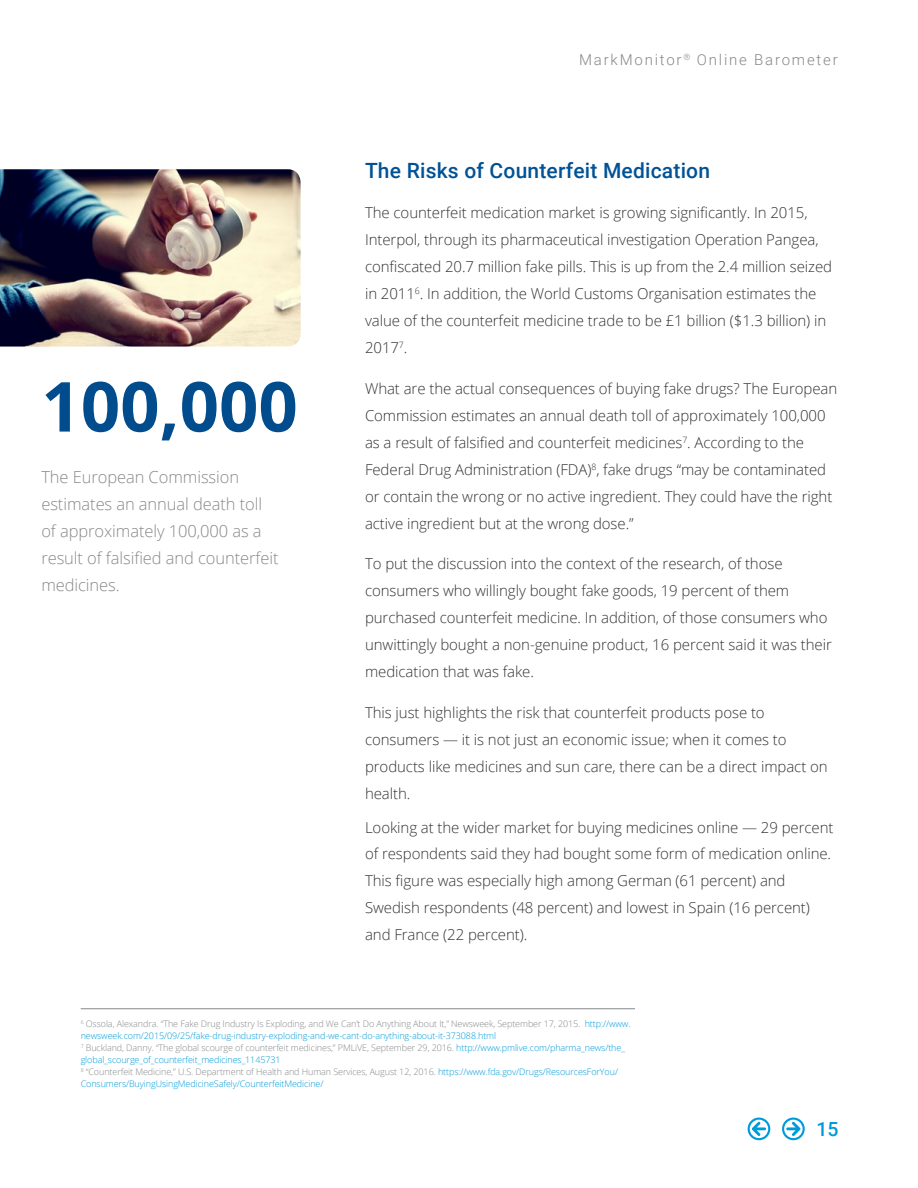
<style>
.page{position:relative;width:918px;height:1188px;background:#fff}
.page>*{position:absolute;margin:0;border:0;box-sizing:border-box;transform-origin:0 0}
.t1{font:700 69px "Open Sans";color:#004c8d}
.t2{font:500 21px "Roboto";letter-spacing:.01em;color:#005296}
.t3{font:500 19.5px "Roboto";color:#009bda}
.t4{font:300 16.5px/27px "Open Sans";letter-spacing:-.005em;color:#86888a}
.t5{font:300 15px/27px "Open Sans";letter-spacing:-.005em;color:#333}
.t6{font:300 15px "Roboto";letter-spacing:.12em;color:#86888a}
.t7{font:300 9px/12px "Open Sans";letter-spacing:-.01em;color:#009bda}
.s1{color:#86888a}
</style>
<div class="page">
<svg style="left:782px;top:1118px;width:23px;height:22px"></svg>
<svg style="left:748px;top:1118px;width:22px;height:22px"></svg>
<img style="left:0;top:169px;width:301px;height:178px">
<hr style="left:81px;top:1009px;width:554px;height:1px;background:#86888a">
<h1 class="t1" style="left:41px;top:358px;width:258px">100,000</h1>
<p class="t4" style="left:41px;top:463px;width:239px">The European Commission estimates an annual death toll of approximately 100,000 as a result of falsified and counterfeit medicines.</p>
<p class="t6" style="left:579px;top:49px;width:260px">MarkMonitor<sup>®</sup> Online Barometer</p>
<h2 class="t2" style="left:365px;top:156px;width:347px">The Risks of Counterfeit Medication</h2>
<p class="t5" style="left:365px;top:199px;width:469px">The counterfeit medication market is growing significantly. In 2015, Interpol, through its pharmaceutical investigation Operation Pangea, confiscated 20.7 million fake pills. This is up from the 2.4 million seized in 2011<sup>6</sup>. In addition, the World Customs Organisation estimates the value of the counterfeit medicine trade to be £1 billion ($1.3 billion) in 2017<sup>7</sup>.</p>
<p class="t5" style="left:365px;top:374px;width:474px">What are the actual consequences of buying fake drugs? The European Commission estimates an annual death toll of approximately 100,000 as a result of falsified and counterfeit medicines<sup>7</sup>. According to the Federal Drug Administration (FDA)<sup>8</sup>, fake drugs “may be contaminated or contain the wrong or no active ingredient. They could have the right active ingredient but at the wrong dose.”</p>
<p class="t5" style="left:365px;top:550px;width:468px">To put the discussion into the context of the research, of those consumers who willingly bought fake goods, 19 percent of them purchased counterfeit medicine. In addition, of those consumers who unwittingly bought a non-genuine product, 16 percent said it was their medication that was fake.</p>
<p class="t5" style="left:365px;top:698px;width:464px">This just highlights the risk that counterfeit products pose to consumers — it is not just an economic issue; when it comes to products like medicines and sun care, there can be a direct impact on health.</p>
<p class="t5" style="left:365px;top:813px;width:470px">Looking at the wider market for buying medicines online — 29 percent of respondents said they had bought some form of medication online.<br>This figure was especially high among German (61 percent) and Swedish respondents (48 percent) and lowest in Spain (16 percent) and France (22 percent).</p>
<p class="t7" style="left:81px;top:1017px;width:551px"><sup>6</sup> <span class="s1">Ossola, Alexandra. “The Fake Drug Industry Is Exploding, and We Can’t Do Anything About It,” Newsweek, September 17, 2015.</span> http://www. newsweek.com/2015/09/25/fake-drug-industry-exploding-and-we-cant-do-anything-about-it-373088.html<br><sup>7</sup> <span class="s1">Buckland, Danny. “The global scourge of counterfeit medicines,” PMLiVE, September 29, 2016.</span> http://www.pmlive.com/pharma_news/the_ global_scourge_of_counterfeit_medicines_1145731<br><sup>8</sup> <span class="s1">“Counterfeit Medicine,” U.S. Department of Health and Human Services, August 12, 2016.</span> https://www.fda.gov/Drugs/ResourcesForYou/ Consumers/BuyingUsingMedicineSafely/CounterfeitMedicine/</p>
<h3 class="t3" style="left:816px;top:1115px;width:24px">15</h3>
</div>
